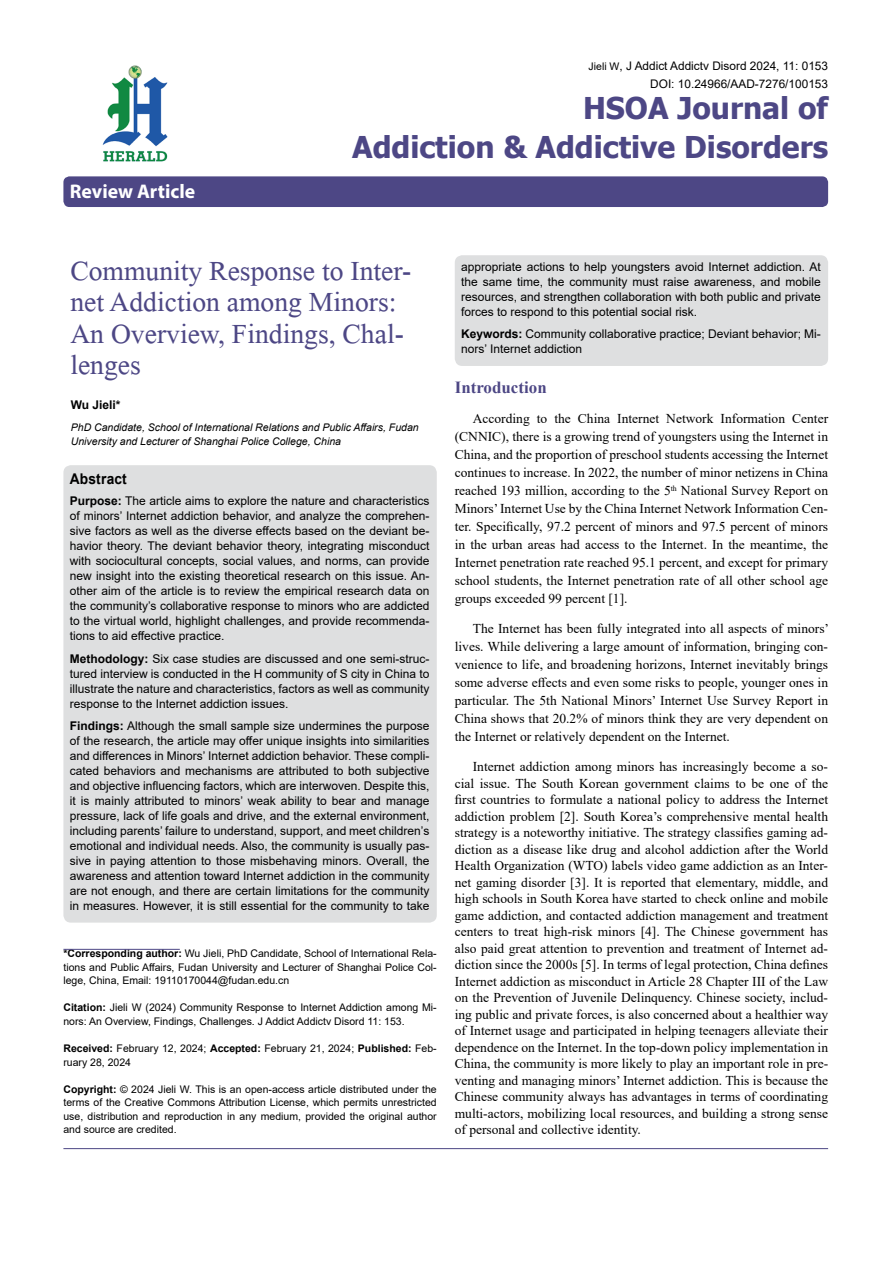
<style>
.page{position:relative;width:893px;height:1263px;background:#fff}
.page>*{position:absolute;margin:0;border:0;box-sizing:border-box;transform-origin:0 0}
.t1{font:41.25px/31.5px "Microsoft Himalaya";color:#4d4785}
.t2{font:700 30px/39px "Tahoma";color:#4d4785;text-align:right}
.t3{font:700 19.8px "Myriad Hebrew";color:#fff}
.t4{font:700 16.95px "Times New Roman";color:#4d4785}
.t5{font:700 14.85px "Arial";letter-spacing:.015em;color:#000;scale:.93 1}
.t6{font:13.5px/16.5px "Times New Roman";color:#000;text-align:justify}
.t7{font:12px/15px "Arial";color:#000;text-align:justify}
.t8{font:700 12px "Arial";color:#000}
.t9{font:11.85px/18px "Arial";color:#000;text-align:right}
.t10{font:10.5px/13.5px "Arial";color:#000;text-align:justify}
.t11{font:italic 10.5px/13.5px "Arial";color:#000}
.s1{font-size:10.5px}
.s2{font-weight:700}
</style>
<div class="page">
<div style="left:63px;top:176px;width:765px;height:31px;background:#4d4785;border-radius:6px"></div>
<hr style="left:63px;top:949px;width:117px;height:1px;background:#4d4785">
<img style="left:102px;top:65px;width:66px;height:97px">
<hr style="left:63px;top:1148px;width:765px;height:1px;background:#4d4785">
<div style="left:63px;top:465px;width:374px;height:458px;background:#dedfe0;border-radius:8px"></div>
<div style="left:455px;top:255px;width:373px;height:111px;background:#dedfe0;border-radius:8px"></div>
<h3 class="t3" style="left:70px;top:180px;width:127px">Review Article</h3>
<p class="t9" style="left:589px;top:57px;width:241px"><span class="s1">Jieli W</span>, J Addict Addictv Disord 2024, 11: 0153<br>DOI: 10.24966/AAD-7276/100153</p>
<h2 class="t2" style="left:352px;top:89px;width:478px">HSOA Journal of<br>Addiction &amp; Addictive Disorders</h2>
<h1 class="t1" style="left:70px;top:250px;width:342px">Community Response to Inter&shy;net Addiction among Minors:<br>An Overview, Findings, Chal&shy;lenges</h1>
<p class="t8" style="left:71px;top:396px;width:51px">Wu Jieli*</p>
<p class="t11" style="left:71px;top:421px;width:349px">PhD Candidate, School of International Relations and Public Affairs, Fudan<br>University and Lecturer of Shanghai Police College, China</p>
<p class="t5" style="left:70px;top:469px;width:63px">Abstract</p>
<p class="t7" style="left:70px;top:494px;width:361px"><span class="s2">Purpose:</span> The article aims to explore the nature and characteristics of minors’ Internet addiction behavior, and analyze the comprehen&shy;sive factors as well as the diverse effects based on the deviant be&shy;havior theory. The deviant behavior theory, integrating misconduct with sociocultural concepts, social values, and norms, can provide new insight into the existing theoretical research on this issue. An&shy;other aim of the article is to review the empirical research data on the community’s collaborative response to minors who are addicted to the virtual world, highlight challenges, and provide recommenda&shy;tions to aid effective practice.</p>
<p class="t7" style="left:70px;top:651px;width:361px"><span class="s2">Methodology:</span> Six case studies are discussed and one semi-struc&shy;tured interview is conducted in the H community of S city in China to illustrate the nature and characteristics, factors as well as community response to the Internet addiction issues.</p>
<p class="t7" style="left:70px;top:719px;width:361px"><span class="s2">Findings:</span> Although the small sample size undermines the purpose of the research, the article may offer unique insights into similarities and differences in Minors’ Internet addiction behavior. These compli&shy;cated behaviors and mechanisms are attributed to both subjective and objective influencing factors, which are interwoven. Despite this, it is mainly attributed to minors’ weak ability to bear and manage pressure, lack of life goals and drive, and the external environment, including parents’ failure to understand, support, and meet children’s emotional and individual needs. Also, the community is usually pas&shy;sive in paying attention to those misbehaving minors. Overall, the awareness and attention toward Internet addiction in the community are not enough, and there are certain limitations for the community in measures. However, it is still essential for the community to take</p>
<p class="t10" style="left:63px;top:947px;width:375px"><span class="s2">*Corresponding author:</span> Wu Jieli, PhD Candidate, School of International Rela&shy;tions and Public Affairs, Fudan University and Lecturer of Shanghai Police Col&shy;lege, China, Email: 19110170044@fudan.edu.cn</p>
<p class="t10" style="left:63px;top:1001px;width:375px"><span class="s2">Citation:</span> Jieli W (2024) Community Response to Internet Addiction among Mi&shy;nors: An Overview, Findings, Challenges. J Addict Addictv Disord 11: 153.</p>
<p class="t10" style="left:63px;top:1041px;width:375px"><span class="s2">Received:</span> February 12, 2024; <span class="s2">Accepted:</span> February 21, 2024; <span class="s2">Published:</span> Feb&shy;ruary 28, 2024</p>
<p class="t10" style="left:63px;top:1082px;width:375px"><span class="s2">Copyright:</span> © 2024 Jieli W. This is an open-access article distributed under the terms of the Creative Commons Attribution License, which permits unrestricted use, distribution and reproduction in any medium, provided the original author and source are credited.</p>
<p class="t7" style="left:461px;top:259px;width:361px">appropriate actions to help youngsters avoid Internet addiction. At the same time, the community must raise awareness, and mobile resources, and strengthen collaboration with both public and private forces to respond to this potential social risk.</p>
<p class="t7" style="left:461px;top:326px;width:361px"><span class="s2">Keywords:</span> Community collaborative practice; Deviant behavior; Mi&shy;nors’ Internet addiction</p>
<p class="t4" style="left:455px;top:375px;width:93px">Introduction</p>
<p class="t6" style="left:455px;top:409px;width:375px;line-height:18px;text-indent:18px">According to the China Internet Network Information Center (CNNIC), there is a growing trend of youngsters using the Internet in China, and the proportion of preschool students accessing the Internet continues to increase. In 2022, the number of minor netizens in China reached 193 million, according to the 5<sup>th</sup> National Survey Report on Minors’ Internet Use by the China Internet Network Information Cen&shy;ter. Specifically, 97.2 percent of minors and 97.5 percent of minors in the urban areas had access to the Internet. In the meantime, the Internet penetration rate reached 95.1 percent, and except for primary school students, the Internet penetration rate of all other school age groups exceeded 99 percent [1].</p>
<p class="t6" style="left:455px;top:619px;width:376px;line-height:18px;text-indent:18px">The Internet has been fully integrated into all aspects of minors’ lives. While delivering a large amount of information, bringing con&shy;venience to life, and broadening horizons, Internet inevitably brings some adverse effects and even some risks to people, younger ones in particular. The 5th National Minors’ Internet Use Survey Report in China shows that 20.2% of minors think they are very dependent on the Internet or relatively dependent on the Internet.</p>
<p class="t6" style="left:455px;top:758px;width:375px;text-indent:18px">Internet addiction among minors has increasingly become a so&shy;cial issue. The South Korean government claims to be one of the first countries to formulate a national policy to address the Internet addiction problem [2]. South Korea’s comprehensive mental health strategy is a noteworthy initiative. The strategy classifies gaming ad&shy;diction as a disease like drug and alcohol addiction after the World Health Organization (WTO) labels video game addiction as an Inter&shy;net gaming disorder [3]. It is reported that elementary, middle, and high schools in South Korea have started to check online and mobile game addiction, and contacted addiction management and treatment centers to treat high-risk minors [4]. The Chinese government has also paid great attention to prevention and treatment of Internet ad&shy;diction since the 2000s [5]. In terms of legal protection, China defines Internet addiction as misconduct in Article 28 Chapter III of the Law on the Prevention of Juvenile Delinquency. Chinese society, includ&shy;ing public and private forces, is also concerned about a healthier way of Internet usage and participated in helping teenagers alleviate their dependence on the Internet. In the top-down policy implementation in China, the community is more likely to play an important role in pre&shy;venting and managing minors’ Internet addiction. This is because the Chinese community always has advantages in terms of coordinating multi-actors, mobilizing local resources, and building a strong sense of personal and collective identity.</p>
</div>
